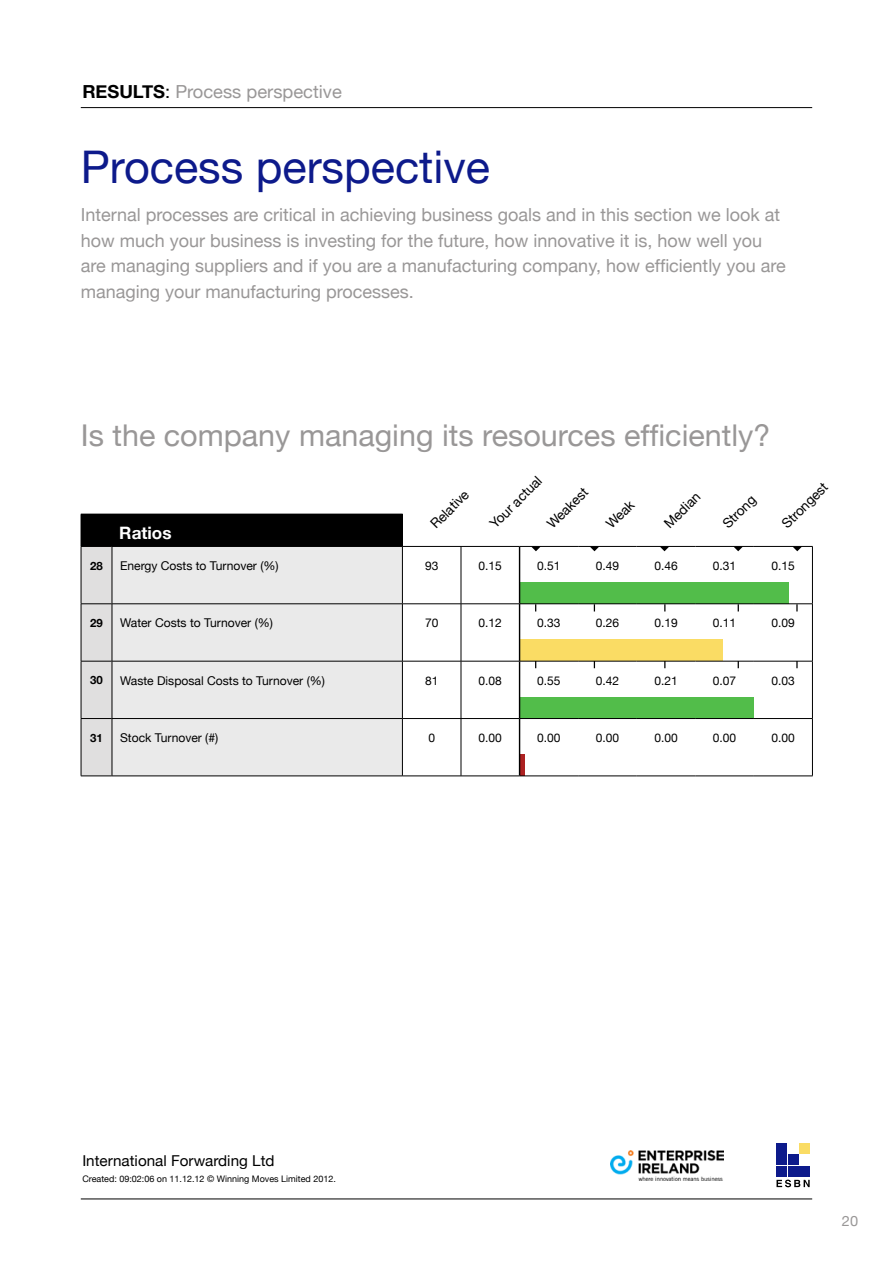
<style>
.page{position:relative;width:893px;height:1263px;background:#fff}
.page>*{position:absolute;margin:0;border:0;box-sizing:border-box;transform-origin:0 0}
.t1{font:45px "Helvetica Neue";color:#0d1a8b}
.t2{font:30px "Helvetica Neue";color:#999797}
.t3{font:18px/25.5px "Helvetica Neue";color:#999797}
.t4{font:700 17.1px "Helvetica Neue";color:#fff}
.t5{font:15px "Helvetica Neue";color:#000}
.t6{font:14.4px "Helvetica Neue";color:#999797}
.t7{font:13.5px "Helvetica Neue";color:#000}
.t8{font:12.15px "Helvetica Neue";color:#000}
.t9{font:12px "Helvetica Neue";color:#000}
.t10{font:700 11.4px "Helvetica Neue";color:#000}
.t11{font:9px "Helvetica Neue";color:#000}
.s1{font-weight:700;color:#000}
.s2{color:#000}
</style>
<div class="page">
<hr style="left:81px;top:1199px;width:731px;height:1px;background:#000">
<div style="left:776px;top:1143px;width:11px;height:11px;background:#0d1a8b"></div>
<div style="left:776px;top:1155px;width:11px;height:10px;background:#0d1a8b"></div>
<div style="left:776px;top:1166px;width:11px;height:10px;background:#0d1a8b"></div>
<div style="left:799px;top:1143px;width:11px;height:11px;background:#fadc64"></div>
<div style="left:799px;top:1166px;width:11px;height:10px;background:#0d1a8b"></div>
<div style="left:788px;top:1155px;width:10px;height:10px;background:#0d1a8b"></div>
<div style="left:788px;top:1166px;width:10px;height:10px;background:#0d1a8b"></div>
<svg style="left:776px;top:1179px;width:34px;height:8px"></svg>
<img style="left:610px;top:1150px;width:113px;height:31px">
<hr style="left:81px;top:107px;width:731px;height:1px;background:#000">
<svg style="left:520px;top:754px;width:4px;height:21px"></svg>
<div style="left:520px;top:582px;width:269px;height:22px;background:#52bd4a"></div>
<div style="left:520px;top:640px;width:203px;height:21px;background:#fadc64"></div>
<div style="left:520px;top:697px;width:234px;height:21px;background:#52bd4a"></div>
<svg style="left:590px;top:547px;width:9px;height:4px"></svg>
<svg style="left:660px;top:547px;width:9px;height:4px"></svg>
<svg style="left:793px;top:547px;width:9px;height:4px"></svg>
<svg style="left:531px;top:547px;width:9px;height:4px"></svg>
<svg style="left:734px;top:547px;width:9px;height:4px"></svg>
<div style="left:81px;top:514px;width:321px;height:32px;background:#000"></div>
<div style="left:82px;top:547px;width:30px;height:229px;background:#e0dfdf"></div>
<div style="left:113px;top:547px;width:289px;height:229px;background:#eaeaea"></div>
<svg style="left:403px;top:547px;width:116px;height:229px"></svg>
<hr style="left:402px;top:514px;width:1px;height:32px;background:#000">
<hr style="left:81px;top:546px;width:31px;height:1px;background:#000">
<hr style="left:81px;top:547px;width:1px;height:56px;background:#000">
<hr style="left:403px;top:546px;width:58px;height:1px;background:#000">
<hr style="left:461px;top:546px;width:59px;height:1px;background:#000">
<hr style="left:461px;top:547px;width:1px;height:56px;background:#000">
<hr style="left:520px;top:546px;width:58px;height:1px;background:#000">
<hr style="left:578px;top:546px;width:59px;height:1px;background:#000">
<hr style="left:637px;top:546px;width:58px;height:1px;background:#000">
<hr style="left:695px;top:546px;width:59px;height:1px;background:#000">
<hr style="left:754px;top:546px;width:59px;height:1px;background:#000">
<hr style="left:812px;top:547px;width:1px;height:56px;background:#000">
<hr style="left:81px;top:603px;width:31px;height:1px;background:#000">
<hr style="left:81px;top:604px;width:1px;height:57px;background:#000">
<hr style="left:403px;top:603px;width:58px;height:1px;background:#000">
<hr style="left:461px;top:603px;width:59px;height:1px;background:#000">
<hr style="left:461px;top:604px;width:1px;height:57px;background:#000">
<hr style="left:520px;top:603px;width:58px;height:1px;background:#000">
<hr style="left:578px;top:603px;width:59px;height:1px;background:#000">
<hr style="left:637px;top:603px;width:58px;height:1px;background:#000">
<hr style="left:695px;top:603px;width:59px;height:1px;background:#000">
<hr style="left:754px;top:603px;width:59px;height:1px;background:#000">
<hr style="left:812px;top:604px;width:1px;height:57px;background:#000">
<hr style="left:81px;top:661px;width:31px;height:1px;background:#000">
<hr style="left:81px;top:661px;width:1px;height:57px;background:#000">
<hr style="left:403px;top:661px;width:58px;height:1px;background:#000">
<hr style="left:461px;top:661px;width:59px;height:1px;background:#000">
<hr style="left:461px;top:661px;width:1px;height:57px;background:#000">
<hr style="left:520px;top:661px;width:58px;height:1px;background:#000">
<hr style="left:578px;top:661px;width:59px;height:1px;background:#000">
<hr style="left:637px;top:661px;width:58px;height:1px;background:#000">
<hr style="left:695px;top:661px;width:59px;height:1px;background:#000">
<hr style="left:754px;top:661px;width:59px;height:1px;background:#000">
<hr style="left:812px;top:661px;width:1px;height:57px;background:#000">
<hr style="left:81px;top:718px;width:31px;height:1px;background:#000">
<hr style="left:81px;top:719px;width:1px;height:57px;background:#000">
<hr style="left:403px;top:718px;width:58px;height:1px;background:#000">
<hr style="left:461px;top:718px;width:59px;height:1px;background:#000">
<hr style="left:461px;top:719px;width:1px;height:57px;background:#000">
<hr style="left:520px;top:718px;width:58px;height:1px;background:#000">
<hr style="left:578px;top:718px;width:59px;height:1px;background:#000">
<hr style="left:637px;top:718px;width:58px;height:1px;background:#000">
<hr style="left:695px;top:718px;width:59px;height:1px;background:#000">
<hr style="left:754px;top:718px;width:59px;height:1px;background:#000">
<hr style="left:812px;top:719px;width:1px;height:57px;background:#000">
<hr style="left:81px;top:776px;width:31px;height:1px;background:#000">
<hr style="left:403px;top:776px;width:58px;height:1px;background:#000">
<hr style="left:461px;top:776px;width:59px;height:1px;background:#000">
<hr style="left:520px;top:776px;width:58px;height:1px;background:#000">
<hr style="left:578px;top:776px;width:59px;height:1px;background:#000">
<hr style="left:637px;top:776px;width:58px;height:1px;background:#000">
<hr style="left:695px;top:776px;width:59px;height:1px;background:#000">
<hr style="left:754px;top:776px;width:59px;height:1px;background:#000">
<hr style="left:519px;top:547px;width:1px;height:56px;background:#000">
<hr style="left:519px;top:604px;width:1px;height:57px;background:#000">
<hr style="left:519px;top:661px;width:1px;height:57px;background:#000">
<hr style="left:519px;top:719px;width:1px;height:57px;background:#000">
<hr style="left:112px;top:546px;width:291px;height:1px;background:#000">
<hr style="left:112px;top:547px;width:1px;height:56px;background:#000">
<hr style="left:402px;top:547px;width:1px;height:56px;background:#000">
<hr style="left:112px;top:603px;width:291px;height:1px;background:#000">
<hr style="left:112px;top:604px;width:1px;height:57px;background:#000">
<hr style="left:402px;top:604px;width:1px;height:57px;background:#000">
<hr style="left:112px;top:661px;width:291px;height:1px;background:#000">
<hr style="left:112px;top:661px;width:1px;height:57px;background:#000">
<hr style="left:402px;top:661px;width:1px;height:57px;background:#000">
<hr style="left:112px;top:718px;width:291px;height:1px;background:#000">
<hr style="left:112px;top:719px;width:1px;height:57px;background:#000">
<hr style="left:402px;top:719px;width:1px;height:57px;background:#000">
<hr style="left:112px;top:776px;width:291px;height:1px;background:#000">
<p class="t3" style="left:82px;top:80px;width:261px"><span class="s1">RESULTS</span><span class="s2">:</span> Process perspective</p>
<h1 class="t1" style="left:81px;top:135px;width:411px">Process perspective</h1>
<p class="t3" style="left:81px;top:203px;width:706px">Internal processes are critical in achieving business goals and in this section we look at how much your business is investing for the future, how innovative it is, how well you are managing suppliers and if you are a manufacturing company, how efficiently you are managing your manufacturing processes.</p>
<h2 class="t2" style="left:81px;top:414px;width:691px">Is the company managing its resources efficiently?</h2>
<p class="t7" style="left:426px;top:519px;width:49px;rotate:-45deg">Relative</p>
<p class="t7" style="left:485px;top:519px;width:69px;rotate:-45deg">Your actual</p>
<p class="t7" style="left:542px;top:519px;width:53px;rotate:-45deg">Weakest</p>
<p class="t7" style="left:602px;top:519px;width:35px;rotate:-45deg">Weak</p>
<p class="t7" style="left:659px;top:519px;width:46px;rotate:-45deg">Median</p>
<p class="t7" style="left:718px;top:519px;width:42px;rotate:-45deg">Strong</p>
<p class="t4" style="left:119px;top:519px;width:54px">Ratios</p>
<p class="t7" style="left:777px;top:519px;width:60px;rotate:-45deg">Strongest</p>
<p class="t10" style="left:90px;top:557px;width:14px">28</p>
<p class="t8" style="left:120px;top:557px;width:160px">Energy Costs to Turnover (%)</p>
<p class="t9" style="left:425px;top:557px;width:15px">93</p>
<p class="t9" style="left:479px;top:557px;width:25px">0.15</p>
<p class="t9" style="left:537px;top:557px;width:25px">0.51</p>
<p class="t9" style="left:596px;top:557px;width:25px">0.49</p>
<p class="t9" style="left:654px;top:557px;width:25px">0.46</p>
<p class="t9" style="left:713px;top:557px;width:25px">0.31</p>
<p class="t9" style="left:771px;top:557px;width:25px">0.15</p>
<p class="t10" style="left:90px;top:614px;width:14px">29</p>
<p class="t8" style="left:120px;top:614px;width:154px">Water Costs to Turnover (%)</p>
<p class="t9" style="left:425px;top:614px;width:15px">70</p>
<p class="t9" style="left:479px;top:614px;width:25px">0.12</p>
<p class="t9" style="left:537px;top:614px;width:25px">0.33</p>
<p class="t9" style="left:596px;top:614px;width:25px">0.26</p>
<p class="t9" style="left:654px;top:614px;width:25px">0.19</p>
<p class="t9" style="left:713px;top:614px;width:25px">0.11</p>
<p class="t9" style="left:771px;top:614px;width:25px">0.09</p>
<p class="t10" style="left:90px;top:671px;width:14px">30</p>
<p class="t8" style="left:120px;top:672px;width:207px">Waste Disposal Costs to Turnover (%)</p>
<p class="t9" style="left:425px;top:672px;width:15px">81</p>
<p class="t9" style="left:479px;top:672px;width:25px">0.08</p>
<p class="t9" style="left:537px;top:672px;width:25px">0.55</p>
<p class="t9" style="left:596px;top:672px;width:25px">0.42</p>
<p class="t9" style="left:654px;top:672px;width:25px">0.21</p>
<p class="t9" style="left:713px;top:672px;width:25px">0.07</p>
<p class="t9" style="left:771px;top:672px;width:25px">0.03</p>
<p class="t10" style="left:90px;top:729px;width:14px">31</p>
<p class="t8" style="left:120px;top:729px;width:100px">Stock Turnover (#)</p>
<p class="t9" style="left:428px;top:729px;width:8px">0</p>
<p class="t9" style="left:479px;top:729px;width:25px">0.00</p>
<p class="t9" style="left:537px;top:729px;width:25px">0.00</p>
<p class="t9" style="left:596px;top:729px;width:25px">0.00</p>
<p class="t9" style="left:654px;top:729px;width:25px">0.00</p>
<p class="t9" style="left:713px;top:729px;width:25px">0.00</p>
<p class="t9" style="left:771px;top:729px;width:25px">0.00</p>
<p class="t5" style="left:82px;top:1150px;width:194px">International Forwarding Ltd</p>
<p class="t11" style="left:82px;top:1173px;width:255px">Created: 09:02:06 on 11.12.12 © Winning Moves Limited 2012.</p>
<p class="t6" style="left:842px;top:1210px;width:18px">20</p>
</div>
